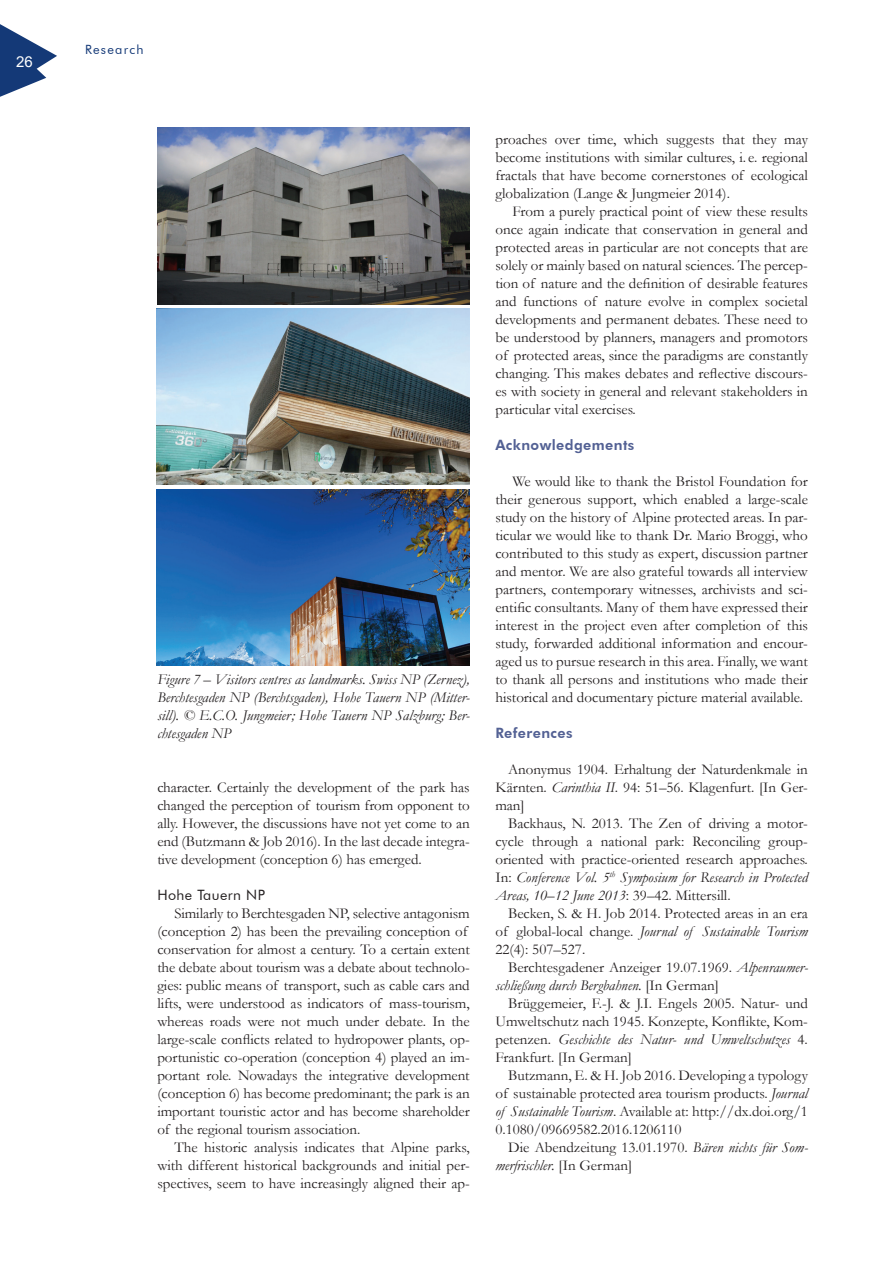
<style>
.page{position:relative;width:893px;height:1263px;background:#fff}
.page>*{position:absolute;margin:0;border:0;box-sizing:border-box;transform-origin:0 0}
.t1{font:15px/18px "Garamond";letter-spacing:-.005em;color:#231f20;text-align:justify}
.t2{font:italic 15px/18px "Garamond";color:#231f20;text-align:justify}
.t3{font:15px "Arial";color:#fff}
.t4{font:800 14.25px "Futura BT";letter-spacing:.03em;color:#536194}
.t5{font:14.25px "Futura BT";letter-spacing:.03em;color:#231f20}
.t6{font:12.75px "Futura BT";letter-spacing:.1em;color:#143977}
.s1{font-style:italic}
</style>
<div class="page">
<svg style="left:0;top:24px;width:57px;height:73px"></svg>
<img style="left:157px;top:128px;width:313px;height:176px">
<img style="left:157px;top:308px;width:312px;height:177px">
<img style="left:157px;top:489px;width:312px;height:177px">
<p class="t3" style="left:16px;top:51px;width:18px">26</p>
<p class="t6" style="left:85px;top:42px;width:60px">Research</p>
<p class="t2" style="left:157px;top:670px;width:314px">Figure 7 – Visitors centres as landmarks. Swiss NP (Zernez), Berchtesgaden NP (Berchtsgaden), Hohe Tauern NP (Mitter&shy;sill). © E.C.O. Jungmeier; Hohe Tauern NP Salzburg; Ber&shy;chtesgaden NP</p>
<p class="t1" style="left:157px;top:778px;width:314px">character. Certainly the development of the park has changed the perception of tourism from opponent to ally. However, the discussions have not yet come to an end (Butzmann &amp; Job 2016). In the last decade integra&shy;tive development (conception 6) has emerged.</p>
<p class="t5" style="left:157px;top:886px;width:109px">Hohe Tauern NP</p>
<p class="t1" style="left:157px;top:904px;width:314px;text-align:left;text-indent:17px">Similarly to Berchtesgaden NP, selective antagonism (conception 2) has been the prevailing conception of conservation for almost a century. To a certain extent the debate about tourism was a debate about technolo&shy;gies: public means of transport, such as cable cars and lifts, were understood as indicators of mass-tourism, whereas roads were not much under debate. In the large-scale conflicts related to hydropower plants, op&shy;portunistic co-operation (conception 4) played an im&shy;portant role. Nowadays the integrative development (conception 6) has become predominant; the park is an important touristic actor and has become shareholder of the regional tourism association.</p>
<p class="t1" style="left:157px;top:1138px;width:314px;text-indent:17px">The historic analysis indicates that Alpine parks, with different historical backgrounds and initial per&shy;spectives, seem to have increasingly aligned their ap-</p>
<p class="t1" style="left:495px;top:130px;width:314px">proaches over time, which suggests that they may become institutions with similar cultures, i. e. regional fractals that have become cornerstones of ecological globalization (Lange &amp; Jungmeier 2014).</p>
<p class="t1" style="left:495px;top:202px;width:314px;text-indent:17px">From a purely practical point of view these results once again indicate that conservation in general and protected areas in particular are not concepts that are solely or mainly based on natural sciences. The percep&shy;tion of nature and the definition of desirable features and functions of nature evolve in complex societal developments and permanent debates. These need to be understood by planners, managers and promotors of protected areas, since the paradigms are constantly changing. This makes debates and reflective discours&shy;es with society in general and relevant stakeholders in particular vital exercises.</p>
<p class="t4" style="left:495px;top:436px;width:141px">Acknowledgements</p>
<p class="t1" style="left:495px;top:472px;width:314px;text-indent:17px">We would like to thank the Bristol Foundation for their generous support, which enabled a large-scale study on the history of Alpine protected areas. In par&shy;ticular we would like to thank Dr. Mario Broggi, who contributed to this study as expert, discussion partner and mentor. We are also grateful towards all interview partners, contemporary witnesses, archivists and sci&shy;entific consultants. Many of them have expressed their interest in the project even after completion of this study, forwarded additional information and encour&shy;aged us to pursue research in this area. Finally, we want to thank all persons and institutions who made their historical and documentary picture material available.</p>
<p class="t4" style="left:495px;top:724px;width:79px">References</p>
<p class="t1" style="left:495px;top:760px;width:314px;text-indent:13px">Anonymus 1904. Erhaltung der Naturdenkmale in Kärnten. <span class="s1">Carinthia II</span>. 94: 51–56. Klagenfurt. [In Ger&shy;man]</p>
<p class="t1" style="left:495px;top:814px;width:314px;text-indent:13px">Backhaus, N. 2013. The Zen of driving a motor&shy;cycle through a national park: Reconciling group&shy;oriented with practice-oriented research approaches.<br>In: <span class="s1">Conference Vol. 5</span><sup>th</sup> <span class="s1">Symposium for Research in Protected Areas, 10–12 June 2013</span>: 39–42. Mittersill.</p>
<p class="t1" style="left:495px;top:904px;width:314px;text-indent:13px">Becken, S. &amp; H. Job 2014. Protected areas in an era of global-local change. <span class="s1">Journal of Sustainable Tourism </span>22(4): 507–527.</p>
<p class="t1" style="left:495px;top:958px;width:314px;text-indent:13px">Berchtesgadener Anzeiger 19.07.1969. <span class="s1">Alpenraumer&shy;schließung durch Bergbahnen.</span> [In German]</p>
<p class="t1" style="left:495px;top:994px;width:314px;text-indent:13px">Brüggemeier, F.-J. &amp; J.I. Engels 2005. Natur- und Umweltschutz nach 1945. Konzepte, Konflikte, Kom&shy;petenzen. <span class="s1">Geschichte des Natur- und Umweltschutzes</span> 4.<br>Frankfurt. [In German]</p>
<p class="t1" style="left:495px;top:1066px;width:314px;text-indent:13px">Butzmann, E. &amp; H. Job 2016. Developing a typology of sustainable protected area tourism products. <span class="s1">Journal of Sustainable Tourism</span>. Available at: http://dx.doi.org/1<br>0.1080/09669582.2016.1206110</p>
<p class="t1" style="left:495px;top:1138px;width:314px;text-indent:13px">Die Abendzeitung 13.01.1970. <span class="s1">Bären nichts für Som&shy;merfrischler.</span> [In German]</p>
</div>
